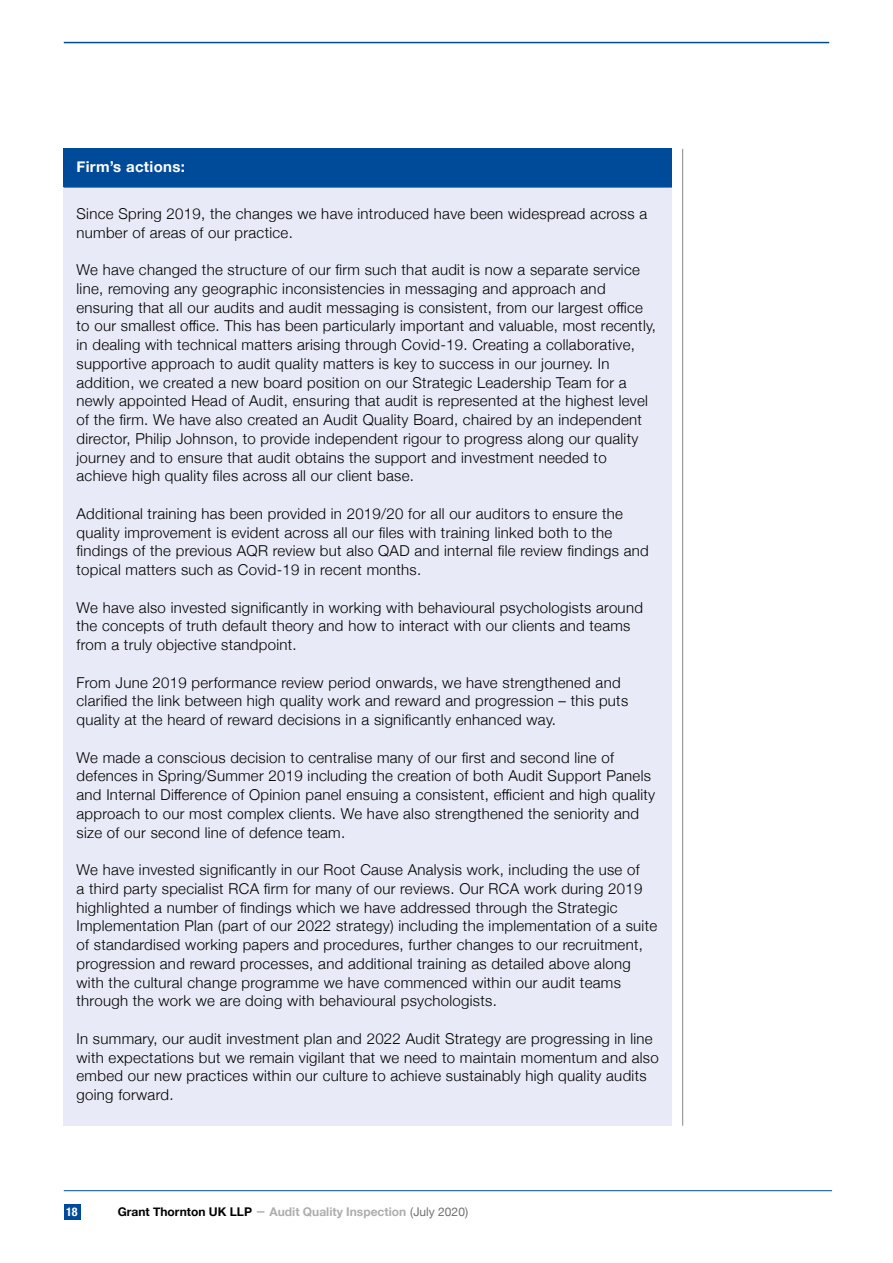
<style>
.page{position:relative;width:893px;height:1263px;background:#fff}
.page>*{position:absolute;margin:0;border:0;box-sizing:border-box;transform-origin:0 0}
.t1{font:300 15px/18.8px "Helvetica Neue";letter-spacing:.02em;color:#000}
.t2{font:700 15px "Helvetica Neue";letter-spacing:.02em;color:#fff}
.t3{font:700 12px "Helvetica Neue";color:#aeaeae}
.t4{font:700 condensed 12px "Helvetica Neue";color:#fff}
.s1{color:#000}
.s2{font-family:"Minion Pro";font-weight:400;font-size:18px;color:#878787}
.s3{font-weight:400;color:#706f6f}
</style>
<div class="page">
<div style="left:64px;top:1204px;width:16px;height:16px;background:#004a9a"></div>
<hr style="left:64px;top:42px;width:765px;height:1px;background:#004a9a">
<hr style="left:682px;top:149px;width:1px;height:976px;background:#878787">
<hr style="left:64px;top:1190px;width:768px;height:1px;background:#004a9a">
<div style="left:64px;top:149px;width:608px;height:976px;background:#e9eaf7"></div>
<div style="left:64px;top:149px;width:608px;height:38px;background:#004a9a"></div>
<hr style="left:64px;top:187px;width:608px;height:1px;background:#004a9a">
<p class="t2" style="left:77px;top:155px;width:110px">Firm’s actions:</p>
<p class="t1" style="left:77px;top:203px;width:572px">Since Spring 2019, the changes we have introduced have been widespread across a number of areas of our practice.</p>
<p class="t1" style="left:77px;top:259px;width:581px">We have changed the structure of our firm such that audit is now a separate service line, removing any geographic inconsistencies in messaging and approach and ensuring that all our audits and audit messaging is consistent, from our largest office to our smallest office. This has been particularly important and valuable, most recently, in dealing with technical matters arising through Covid-19. Creating a collaborative, supportive approach to audit quality matters is key to success in our journey. In addition, we created a new board position on our Strategic Leadership Team for a newly appointed Head of Audit, ensuring that audit is represented at the highest level of the firm. We have also created an Audit Quality Board, chaired by an independent director, Philip Johnson, to provide independent rigour to progress along our quality journey and to ensure that audit obtains the support and investment needed to achieve high quality files across all our client base.</p>
<p class="t1" style="left:77px;top:503px;width:574px">Additional training has been provided in 2019/20 for all our auditors to ensure the quality improvement is evident across all our files with training linked both to the findings of the previous AQR review but also QAD and internal file review findings and topical matters such as Covid-19 in recent months.</p>
<p class="t1" style="left:77px;top:597px;width:568px">We have also invested significantly in working with behavioural psychologists around the concepts of truth default theory and how to interact with our clients and teams from a truly objective standpoint.</p>
<p class="t1" style="left:77px;top:672px;width:553px">From June 2019 performance review period onwards, we have strengthened and clarified the link between high quality work and reward and progression – this puts quality at the heard of reward decisions in a significantly enhanced way.</p>
<p class="t1" style="left:77px;top:747px;width:580px">We made a conscious decision to centralise many of our first and second line of defences in Spring/Summer 2019 including the creation of both Audit Support Panels and Internal Difference of Opinion panel ensuing a consistent, efficient and high quality approach to our most complex clients. We have also strengthened the seniority and size of our second line of defence team.</p>
<p class="t1" style="left:77px;top:859px;width:582px">We have invested significantly in our Root Cause Analysis work, including the use of<br>a third party specialist RCA firm for many of our reviews. Our RCA work during 2019 highlighted a number of findings which we have addressed through the Strategic Implementation Plan (part of our 2022 strategy) including the implementation of a suite of standardised working papers and procedures, further changes to our recruitment, progression and reward processes, and additional training as detailed above along with the cultural change programme we have commenced within our audit teams through the work we are doing with behavioural psychologists.</p>
<p class="t1" style="left:77px;top:1028px;width:584px">In summary, our audit investment plan and 2022 Audit Strategy are progressing in line with expectations but we remain vigilant that we need to maintain momentum and also embed our new practices within our culture to achieve sustainably high quality audits going forward.</p>
<p class="t4" style="left:66px;top:1202px;width:13px">18</p>
<p class="t3" style="left:118px;top:1203px;width:352px"><span class="s1">Grant Thornton UK LLP</span> <span class="s2">–</span> Audit Quality Inspection <span class="s3">(July 2020)</span></p>
</div>
